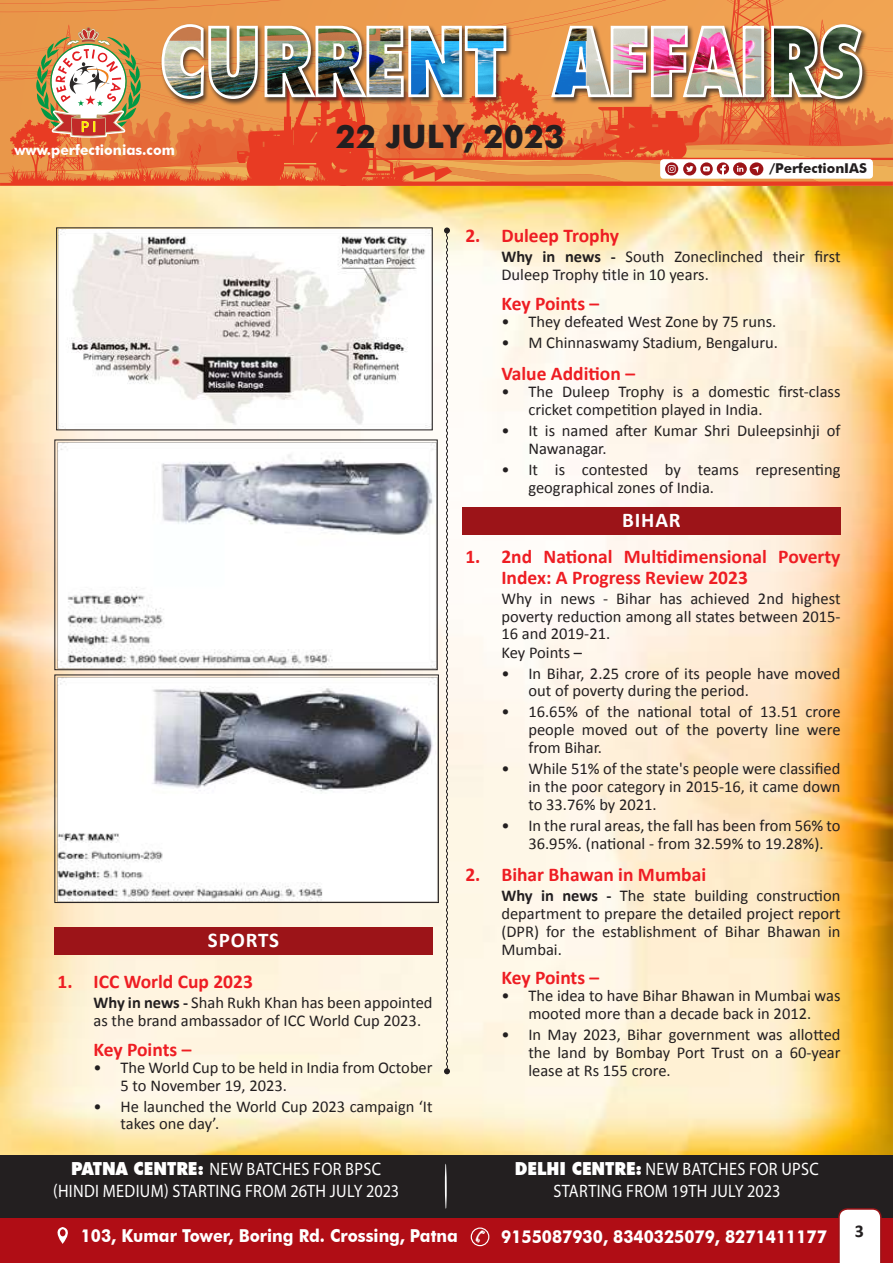
<style>
.page{position:relative;width:893px;height:1263px;background:#fff}
.page>*{position:absolute;margin:0;border:0;box-sizing:border-box;transform-origin:0 0}
.t1{font:700 32.25px "Futura";color:#231f20}
.t2{font:700 21px "Calibri";letter-spacing:.04em;color:#fff}
.t3{font:700 19.5px/21px "Calibri";color:#ee1d23}
.t4{font:18px/21.6px "Myriad Pro";letter-spacing:.02em;color:#fff;text-align:center;scale:.9 1}
.t5{font:700 18px "Calibri";color:#231f20}
.t6{font:700 17.85px "Futura BT";color:#fff;scale:.91 1}
.t7{font:16.5px/17.9px "Calibri";color:#231f20}
.t8{font:700 14.4px "Futura BT";color:#fff}
.t9{font:700 13.5px "Futura BT";color:#231f20}
.s1{font-weight:700}
.s2{font-family:"Futura BT";font-weight:900}
</style>
<div class="page">
<div style="left:0;top:1154px;width:893px;height:64px;background:#231f20"></div>
<svg style="left:0;top:0;width:893px;height:19px;fill:#ed9c4e"></svg>
<img style="left:0;top:19px;width:893px;height:167px">
<div style="left:0;top:1208px;width:886px;height:55px;background:#231f20"></div>
<div style="left:0;top:1218px;width:893px;height:45px;background:#b00d15"></div>
<svg style="left:471px;top:1228px;width:18px;height:17px"></svg>
<div style="left:471px;top:1227px;width:18px;height:19px;border:1px solid #fff;border-radius:50%"></div>
<svg style="left:57px;top:1227px;width:11px;height:17px"></svg>
<div style="left:60px;top:1229px;width:6px;height:7px;background:#b00d15;border-radius:50%"></div>
<svg style="left:838px;top:1208px;width:44px;height:55px"></svg>
<img style="left:0;top:186px;width:893px;height:968px">
<hr style="left:445px;top:1163px;width:2px;height:46px;background:#fff;border-radius:50%">
<svg style="left:188px;top:227px;width:510px;height:847px"></svg>
<div style="left:54px;top:927px;width:379px;height:28px;background:#9c1418"></div>
<img style="left:58px;top:229px;width:373px;height:199px">
<div style="left:56px;top:227px;width:377px;height:203px;border:1px solid #231f20"></div>
<img style="left:57px;top:442px;width:379px;height:226px">
<div style="left:55px;top:440px;width:383px;height:230px;border:1px solid #231f20"></div>
<img style="left:57px;top:677px;width:380px;height:224px">
<div style="left:55px;top:675px;width:384px;height:228px;border:1px solid #231f20"></div>
<div style="left:462px;top:507px;width:378px;height:28px;background:#9c1418"></div>
<svg style="left:475px;top:1230px;width:11px;height:13px"></svg>
<p class="t8" style="left:14px;top:141px;width:162px">www.perfectionias.com</p>
<h1 class="t1" style="left:336px;top:113px;width:230px">22 JULY, 2023</h1>
<p class="t9" style="left:769px;top:160px;width:99px">/PerfectionIAS</p>
<p class="t2" style="left:208px;top:926px;width:73px">SPORTS</p>
<p class="t3" style="left:57px;top:971px;width:197px">1. ICC World Cup 2023</p>
<p class="t7" style="left:93px;top:994px;width:341px"><span class="s1">Why in news -</span> Shah Rukh Khan has been appointed as the brand ambassador of ICC World Cup 2023.</p>
<p class="t3" style="left:93px;top:1039px;width:99px">Key Points –</p>
<p class="t7" style="left:120px;top:1058px;width:314px;text-indent:-27px">• The World Cup to be held in India from October<br>5 to November 19, 2023.</p>
<p class="t7" style="left:120px;top:1097px;width:314px;text-indent:-27px">• He launched the World Cup 2023 campaign ‘It takes one day’.</p>
<p class="t3" style="left:465px;top:225px;width:155px">2. Duleep Trophy</p>
<p class="t7" style="left:501px;top:248px;width:341px"><span class="s1">Why in news -</span> South Zoneclinched their first<br>Duleep Trophy title in 10 years.</p>
<p class="t3" style="left:501px;top:293px;width:99px">Key Points –</p>
<p class="t7" style="left:501px;top:312px;width:276px">• They defeated West Zone by 75 runs.</p>
<p class="t7" style="left:501px;top:333px;width:278px">• M Chinnaswamy Stadium, Bengaluru.</p>
<p class="t3" style="left:501px;top:363px;width:135px">Value Addition –</p>
<p class="t7" style="left:528px;top:383px;width:314px;text-indent:-27px">• The Duleep Trophy is a domestic first-class cricket competition played in India.</p>
<p class="t7" style="left:528px;top:422px;width:314px;text-indent:-27px">• It is named after Kumar Shri Duleepsinhji of<br>Nawanagar.</p>
<p class="t7" style="left:528px;top:461px;width:314px;text-indent:-27px">• It is contested by teams representing geographical zones of India.</p>
<p class="t2" style="left:622px;top:506px;width:60px">BIHAR</p>
<p class="t3" style="left:501px;top:546px;width:341px;text-indent:-36px">1. 2nd National Multidimensional Poverty<br>Index: A Progress Review 2023</p>
<p class="t7" style="left:501px;top:589px;width:341px">Why in news - Bihar has achieved 2nd highest poverty reduction among all states between 2015-<br>16 and 2019-21.<br>Key Points –</p>
<p class="t7" style="left:528px;top:664px;width:314px;text-indent:-27px">• In Bihar, 2.25 crore of its people have moved out of poverty during the period.</p>
<p class="t7" style="left:528px;top:703px;width:314px;text-align:justify;text-indent:-27px">• 16.65% of the national total of 13.51 crore people moved out of the poverty line were from Bihar.</p>
<p class="t7" style="left:528px;top:760px;width:314px;text-align:justify;text-indent:-27px">• While 51% of the state's people were classified in the poor category in 2015-16, it came down to 33.76% by 2021.</p>
<p class="t7" style="left:528px;top:816px;width:314px;text-indent:-27px">• In the rural areas, the fall has been from 56% to<br>36.95%. (national - from 32.59% to 19.28%).</p>
<p class="t3" style="left:465px;top:864px;width:242px">2. Bihar Bhawan in Mumbai</p>
<p class="t7" style="left:501px;top:887px;width:341px;text-align:justify"><span class="s1">Why in news -</span> The state building construction department to prepare the detailed project report (DPR) for the establishment of Bihar Bhawan in Mumbai.</p>
<p class="t3" style="left:501px;top:967px;width:99px">Key Points –</p>
<p class="t7" style="left:501px;top:987px;width:341px;text-align:center">• The idea to have Bihar Bhawan in Mumbai was mooted more than a decade back in 2012.</p>
<p class="t7" style="left:528px;top:1026px;width:314px;text-align:justify;text-indent:-27px">• In May 2023, Bihar government was allotted the land by Bombay Port Trust on a 60-year lease at Rs 155 crore.</p>
<p class="t4" style="left:53px;top:1158px;width:386px"><span class="s2">PATNA CENTRE:</span> NEW BATCHES FOR BPSC (HINDI MEDIUM) STARTING FROM 26TH JULY 2023</p>
<p class="t4" style="left:515px;top:1158px;width:339px"><span class="s2">DELHI CENTRE:</span> NEW BATCHES FOR UPSC<br>STARTING FROM 19TH JULY 2023</p>
<p class="t6" style="left:81px;top:1225px;width:416px">103, Kumar Tower, Boring Rd. Crossing, Patna</p>
<p class="t6" style="left:501px;top:1226px;width:359px">9155087930, 8340325079, 8271411177</p>
<p class="t5" style="left:855px;top:1219px;width:11px">3</p>
</div>
